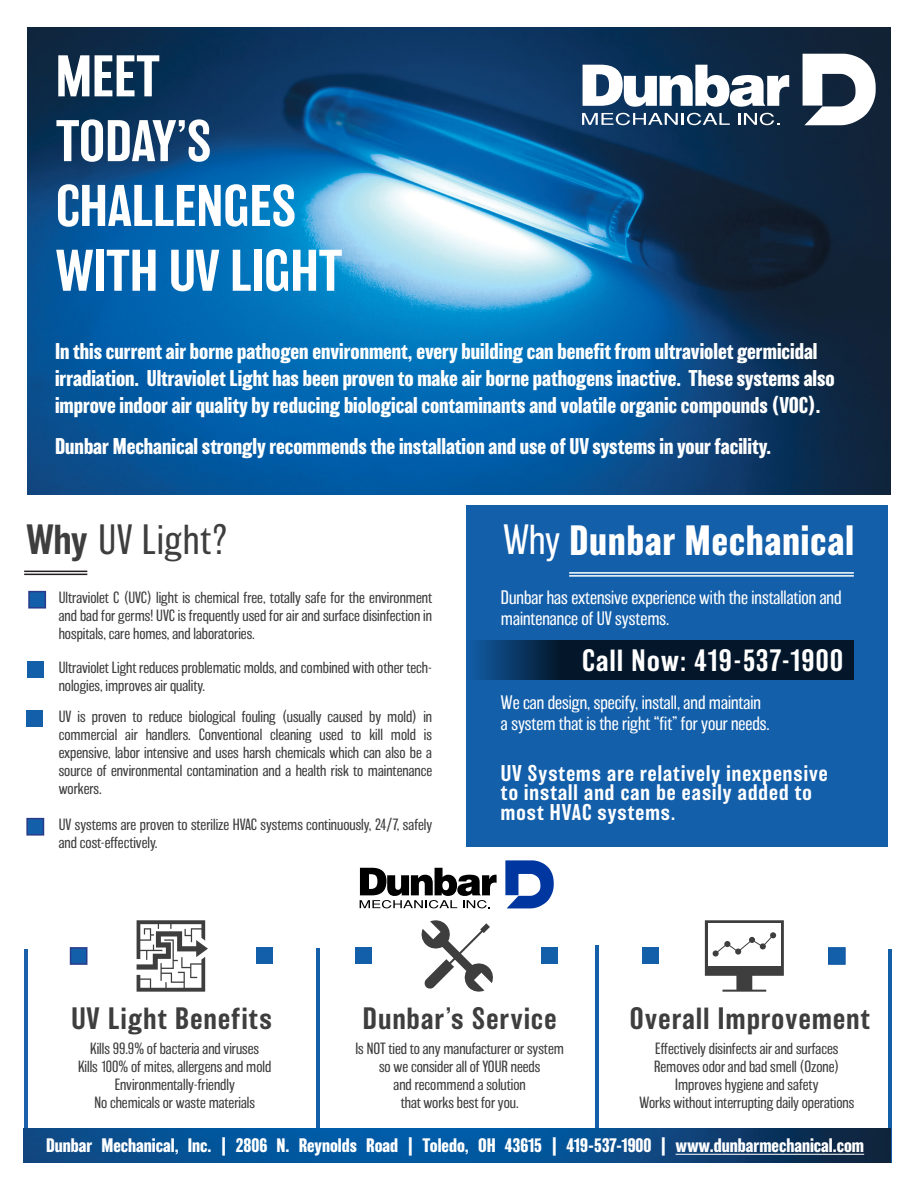
<style>
.page{position:relative;width:918px;height:1188px;background:#fff}
.page>*{position:absolute;margin:0;border:0;box-sizing:border-box;transform-origin:0 0}
.t1{font:500 54px "Balboa";color:#fff}
.Title_2{font:700 39px "Balboa";letter-spacing:.03em;color:#fff}
.t2{font:200 39px "Balboa";letter-spacing:.03em;color:#3e3e3f}
.Subtitle{font:500 28.5px "Balboa";letter-spacing:.05em;color:#3e3e3f}
.Call_Now{font:500 28.5px "Balboa";letter-spacing:.05em;color:#fff}
.Text__Left_Jusify{font:700 21px/27px "Balboa";color:#fff}
.t3{font:500 21px "Balboa";letter-spacing:.05em;color:#fff}
.Text__Right_Jusify{font:200 18px/21px "Balboa";color:#fff}
.Text__Right_Jusify-2{font:700 18px "Balboa";color:#fff}
.Text__Left_Jusify-2{font:200 15px/18px "Balboa";color:#3e3e3f;text-align:justify}
.Text__Center{font:200 15px "Balboa";color:#3e3e3f}
.s1{font-weight:500}
.s2{font-weight:200}
</style>
<div class="page">
<hr style="left:24px;top:949px;width:4px;height:213px;background:#1b60ab">
<div style="left:70px;top:947px;width:17px;height:18px;background:#135faa;border:2px solid #293b8a"></div>
<div style="left:257px;top:948px;width:16px;height:16px;background:#135faa"></div>
<div style="left:356px;top:948px;width:16px;height:16px;background:#135faa"></div>
<div style="left:542px;top:948px;width:16px;height:16px;background:#135faa"></div>
<div style="left:643px;top:948px;width:16px;height:16px;background:#135faa"></div>
<div style="left:828px;top:947px;width:18px;height:18px;background:#135faa;border:2px solid #1159a6"></div>
<hr style="left:888px;top:949px;width:4px;height:214px;background:#135faa">
<hr style="left:316px;top:949px;width:3px;height:182px;background:#135faa">
<svg style="left:137px;top:920px;width:71px;height:72px"></svg>
<svg style="left:705px;top:920px;width:79px;height:72px"></svg>
<svg style="left:421px;top:920px;width:72px;height:72px"></svg>
<div style="left:467px;top:505px;width:421px;height:342px;background:#135faa"></div>
<div style="left:26px;top:818px;width:18px;height:18px;background:#135faa;border:2px solid #293b8a"></div>
<div style="left:26px;top:711px;width:17px;height:16px;background:#135faa"></div>
<div style="left:27px;top:661px;width:16px;height:16px;background:#135faa"></div>
<div style="left:28px;top:591px;width:18px;height:18px;background:#135faa;border:2px solid #293b8a"></div>
<hr style="left:569px;top:572px;width:285px;height:2px;background:#fff">
<hr style="left:569px;top:575px;width:285px;height:2px;background:#fff">
<hr style="left:24px;top:571px;width:63px;height:1px;background:#231f20">
<hr style="left:24px;top:574px;width:63px;height:1px;background:#231f20">
<img style="left:27px;top:27px;width:864px;height:468px">
<svg style="left:583px;top:65px;width:206px;height:42px"></svg>
<svg style="left:582px;top:113px;width:148px;height:12px"></svg>
<svg style="left:738px;top:113px;width:42px;height:12px"></svg>
<svg style="left:803px;top:54px;width:73px;height:71px"></svg>
<img style="left:24px;top:1129px;width:867px;height:34px">
<svg style="left:474px;top:640px;width:380px;height:40px;fill:#04172a"></svg>
<hr style="left:676px;top:1154px;width:188px;height:1px;background:#fff">
<svg style="left:360px;top:868px;width:137px;height:40px"></svg>
<svg style="left:505px;top:860px;width:49px;height:48px"></svg>
<hr style="left:595px;top:945px;width:3px;height:183px;background:#135faa">
<p class="t1" style="left:56px;top:46px;width:106px">MEET</p>
<p class="t1" style="left:56px;top:111px;width:157px">TODAY’S</p>
<p class="t1" style="left:56px;top:176px;width:242px">CHALLENGES</p>
<p class="t1" style="left:56px;top:241px;width:288px">WITH UV LIGHT</p>
<p class="Text__Left_Jusify" style="left:55px;top:338px;width:781px">In this current air borne pathogen environment, every building can benefit from ultraviolet germicidal irradiation. Ultraviolet Light has been proven to make air borne pathogens inactive. These systems also improve indoor air quality by reducing biological contaminants and volatile organic compounds (VOC).</p>
<p class="Text__Left_Jusify" style="left:55px;top:433px;width:718px">Dunbar Mechanical strongly recommends the installation and use of UV systems in your facility.</p>
<p class="t2" style="left:26px;top:519px;width:203px"><span class="s1">Why</span> UV Light?</p>
<p class="Title_2" style="left:504px;top:518px;width:352px"><span class="s2">Why</span> Dunbar Mechanical</p>
<p class="Text__Left_Jusify-2" style="left:59px;top:589px;width:375px">Ultraviolet C (UVC) light is chemical free, totally safe for the environment and bad for germs! UVC is frequently used for air and surface disinfection in hospitals, care homes, and laboratories.</p>
<p class="Text__Left_Jusify-2" style="left:59px;top:659px;width:375px">Ultraviolet Light reduces problematic molds, and combined with other tech&shy;nologies, improves air quality.</p>
<p class="Text__Left_Jusify-2" style="left:59px;top:708px;width:375px">UV is proven to reduce biological fouling (usually caused by mold) in commercial air handlers. Conventional cleaning used to kill mold is expensive, labor intensive and uses harsh chemicals which can also be a source of environmental contamination and a health risk to maintenance workers.</p>
<p class="Text__Left_Jusify-2" style="left:59px;top:815px;width:375px">UV systems are proven to sterilize HVAC systems continuously, 24/7, safely and cost-effectively.</p>
<p class="Text__Right_Jusify" style="left:501px;top:587px;width:342px">Dunbar has extensive experience with the installation and maintenance of UV systems.</p>
<p class="Call_Now" style="left:582px;top:645px;width:263px">Call Now: 419-537-1900</p>
<p class="Text__Right_Jusify" style="left:501px;top:692px;width:262px">We can design, specify, install, and maintain</p>
<p class="Text__Right_Jusify" style="left:501px;top:713px;width:270px">a system that is the right “fit” for your needs.</p>
<p class="t3" style="left:501px;top:762px;width:328px">UV Systems are relatively inexpensive</p>
<p class="t3" style="left:501px;top:781px;width:312px">to install and can be easily added to</p>
<p class="t3" style="left:501px;top:801px;width:176px">most HVAC systems.</p>
<p class="Subtitle" style="left:71px;top:1003px;width:202px">UV Light Benefits</p>
<p class="Subtitle" style="left:363px;top:1003px;width:195px">Dunbar’s Service</p>
<p class="Subtitle" style="left:630px;top:1003px;width:242px">Overall Improvement</p>
<p class="Text__Center" style="left:90px;top:1041px;width:170px">Kills 99.9% of bacteria and viruses</p>
<p class="Text__Center" style="left:78px;top:1059px;width:195px">Kills 100% of mites, allergens and mold</p>
<p class="Text__Center" style="left:115px;top:1077px;width:122px">Environmentally-friendly</p>
<p class="Text__Center" style="left:94px;top:1095px;width:162px">No chemicals or waste materials</p>
<p class="Text__Center" style="left:355px;top:1041px;width:210px">Is NOT tied to any manufacturer or system</p>
<p class="Text__Center" style="left:379px;top:1059px;width:163px">so we consider all of YOUR needs</p>
<p class="Text__Center" style="left:394px;top:1077px;width:134px">and recommend a solution</p>
<p class="Text__Center" style="left:401px;top:1095px;width:119px">that works best for you.</p>
<p class="Text__Center" style="left:655px;top:1041px;width:185px">Effectively disinfects air and surfaces</p>
<p class="Text__Center" style="left:654px;top:1059px;width:187px">Removes odor and bad smell (Ozone)</p>
<p class="Text__Center" style="left:675px;top:1077px;width:145px">Improves hygiene and safety</p>
<p class="Text__Center" style="left:639px;top:1095px;width:216px">Works without interrupting daily operations</p>
<p class="Text__Right_Jusify-2" style="left:46px;top:1135px;width:820px">Dunbar Mechanical, Inc. | 2806 N. Reynolds Road | Toledo, OH 43615 | 419-537-1900 | www.dunbarmechanical.com</p>
</div>
